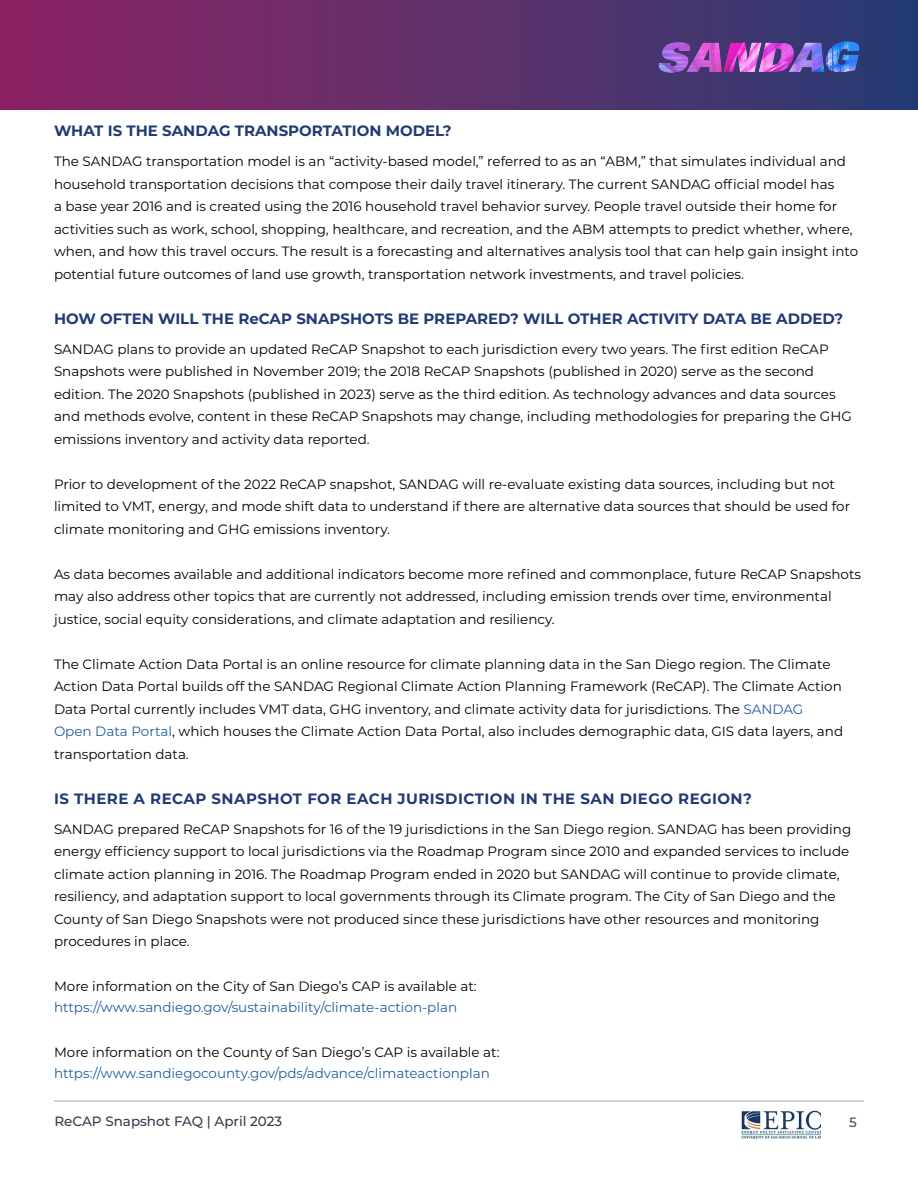
<style>
.page{position:relative;width:918px;height:1188px;background:#fff}
.page>*{position:absolute;margin:0;border:0;box-sizing:border-box;transform-origin:0 0}
.t1{font:700 15px "Montserrat";color:#223a74}
.t2{font:700 15px "Montserrat";letter-spacing:.03em;color:#223a74}
.t3{font:13.5px/22.5px "Montserrat";color:#000}
.t4{font:13.5px "Montserrat";color:#215e9e}
.t5{font:500 13.5px "Montserrat";color:#353b4a}
.t6{font:500 13.5px "Montserrat";color:#4d4d4f}
.s1{color:#215e9e}
</style>
<div class="page">
<hr style="left:54px;top:1100px;width:810px;height:2px;background:#d2d3d3">
<img style="left:741px;top:1108px;width:79px;height:31px">
<div style="left:0;top:0;width:918px;height:109px;background:linear-gradient(to right,#8f2262,#2b3c74)"></div>
<img style="left:656px;top:41px;width:206px;height:33px">
<p class="t1" style="left:54px;top:120px;width:399px">WHAT IS THE SANDAG TRANSPORTATION MODEL?</p>
<p class="t3" style="left:54px;top:150px;width:806px">The SANDAG transportation model is an “activity-based model,” referred to as an “ABM,” that simulates individual and household transportation decisions that compose their daily travel itinerary. The current SANDAG official model has<br>a base year 2016 and is created using the 2016 household travel behavior survey. People travel outside their home for activities such as work, school, shopping, healthcare, and recreation, and the ABM attempts to predict whether, where, when, and how this travel occurs. The result is a forecasting and alternatives analysis tool that can help gain insight into potential future outcomes of land use growth, transportation network investments, and travel policies.</p>
<p class="t1" style="left:54px;top:307px;width:791px">HOW OFTEN WILL THE ReCAP SNAPSHOTS BE PREPARED? WILL OTHER ACTIVITY DATA BE ADDED?</p>
<p class="t3" style="left:54px;top:337px;width:799px">SANDAG plans to provide an updated ReCAP Snapshot to each jurisdiction every two years. The first edition ReCAP Snapshots were published in November 2019; the 2018 ReCAP Snapshots (published in 2020) serve as the second edition. The 2020 Snapshots (published in 2023) serve as the third edition. As technology advances and data sources and methods evolve, content in these ReCAP Snapshots may change, including methodologies for preparing the GHG emissions inventory and activity data reported.</p>
<p class="t3" style="left:54px;top:472px;width:798px">Prior to development of the 2022 ReCAP snapshot, SANDAG will re-evaluate existing data sources, including but not limited to VMT, energy, and mode shift data to understand if there are alternative data sources that should be used for climate monitoring and GHG emissions inventory.</p>
<p class="t3" style="left:54px;top:562px;width:809px">As data becomes available and additional indicators become more refined and commonplace, future ReCAP Snapshots may also address other topics that are currently not addressed, including emission trends over time, environmental justice, social equity considerations, and climate adaptation and resiliency.</p>
<p class="t3" style="left:54px;top:652px;width:791px">The Climate Action Data Portal is an online resource for climate planning data in the San Diego region. The Climate Action Data Portal builds off the SANDAG Regional Climate Action Planning Framework (ReCAP). The Climate Action Data Portal currently includes VMT data, GHG inventory, and climate activity data for jurisdictions. The <span class="s1">SANDAG Open Data Portal</span>, which houses the Climate Action Data Portal, also includes demographic data, GIS data layers, and transportation data.</p>
<p class="t2" style="left:54px;top:787px;width:700px">IS THERE A RECAP SNAPSHOT FOR EACH JURISDICTION IN THE SAN DIEGO REGION?</p>
<p class="t3" style="left:54px;top:817px;width:799px">SANDAG prepared ReCAP Snapshots for 16 of the 19 jurisdictions in the San Diego region. SANDAG has been providing energy efficiency support to local jurisdictions via the Roadmap Program since 2010 and expanded services to include climate action planning in 2016. The Roadmap Program ended in 2020 but SANDAG will continue to provide climate, resiliency, and adaptation support to local governments through its Climate program. The City of San Diego and the County of San Diego Snapshots were not produced since these jurisdictions have other resources and monitoring procedures in place.</p>
<p class="t3" style="left:54px;top:975px;width:424px">More information on the City of San Diego’s CAP is available at:</p>
<p class="t4" style="left:54px;top:998px;width:405px">https://www.sandiego.gov/sustainability/climate-action-plan</p>
<p class="t3" style="left:54px;top:1041px;width:447px">More information on the County of San Diego’s CAP is available at:</p>
<p class="t4" style="left:54px;top:1064px;width:437px">https://www.sandiegocounty.gov/pds/advance/climateactionplan</p>
<p class="t5" style="left:55px;top:1112px;width:229px">ReCAP Snapshot FAQ | April 2023</p>
<p class="t6" style="left:849px;top:1113px;width:9px">5</p>
</div>
